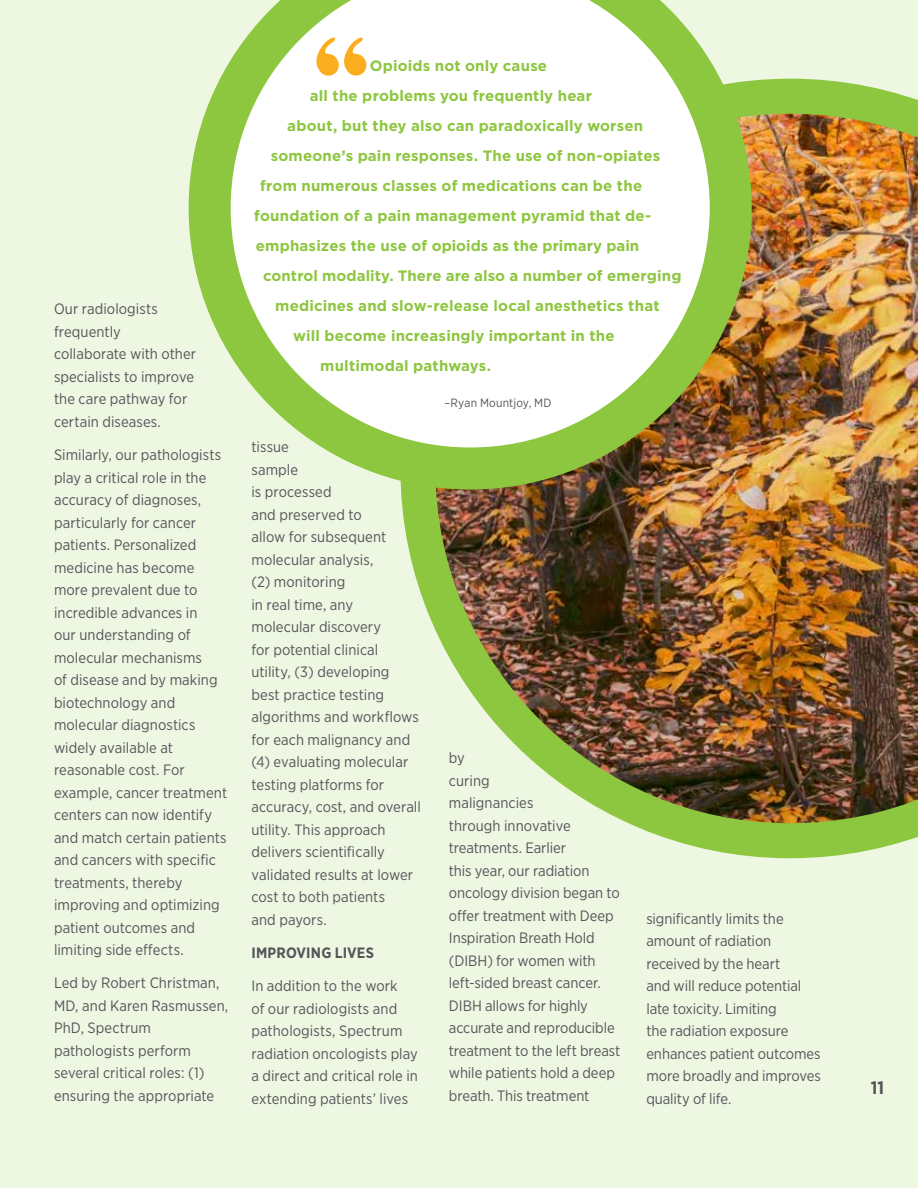
<style>
.page{position:relative;width:918px;height:1188px;background:#eef7e2}
.page>*{position:absolute;margin:0;border:0;box-sizing:border-box;transform-origin:0 0}
.t1{font:700 18px "Gotham Narrow";color:#53575a}
.t2{font:15px/22.5px "Gotham Narrow";color:#53575a}
.t3{font:700 15px "Gotham";letter-spacing:.01em;color:#8dc63f}
.t4{font:700 15px "Gotham Narrow";letter-spacing:.01em;color:#53575a}
.t5{font:12px "Gotham Narrow";letter-spacing:.015em;color:#53575a}
</style>
<div class="page">
<img style="left:401px;top:79px;width:517px;height:779px">
<svg style="left:189px;top:0;width:563px;height:490px;background:#dee7c7"></svg>
<svg style="left:316px;top:37px;width:50px;height:40px;background:#fcd690"></svg>
<p class="t2" style="left:54px;top:298px;width:144px">Our radiologists frequently collaborate with other specialists to improve the care pathway for certain diseases.</p>
<p class="t2" style="left:54px;top:443px;width:175px">Similarly, our pathologists play a critical role in the accuracy of diagnoses, particularly for cancer patients. Personalized medicine has become more prevalent due to incredible advances in<br>our understanding of molecular mechanisms<br>of disease and by making biotechnology and molecular diagnostics widely available at reasonable cost. For example, cancer treatment centers can now identify and match certain patients and cancers with specific treatments, thereby improving and optimizing patient outcomes and limiting side effects.</p>
<p class="t2" style="left:54px;top:972px;width:176px">Led by Robert Christman,<br>MD, and Karen Rasmussen,<br>PhD, Spectrum pathologists perform several critical roles: (1) ensuring the appropriate</p>
<p class="t3" style="left:370px;top:56px;width:179px">Opioids not only cause</p>
<p class="t3" style="left:310px;top:86px;width:284px">all the problems you frequently hear</p>
<p class="t3" style="left:287px;top:116px;width:357px">about, but they also can paradoxically worsen</p>
<p class="t3" style="left:271px;top:146px;width:391px">someone’s pain responses. The use of non-opiates</p>
<p class="t3" style="left:260px;top:176px;width:383px">from numerous classes of medications can be the</p>
<p class="t3" style="left:254px;top:206px;width:399px">foundation of a pain management pyramid that de-</p>
<p class="t3" style="left:256px;top:236px;width:385px">emphasizes the use of opioids as the primary pain</p>
<p class="t3" style="left:263px;top:266px;width:420px">control modality. There are also a number of emerging</p>
<p class="t3" style="left:275px;top:296px;width:386px">medicines and slow-release local anesthetics that</p>
<p class="t3" style="left:293px;top:326px;width:323px">will become increasingly important in the</p>
<p class="t3" style="left:320px;top:356px;width:172px">multimodal pathways.</p>
<p class="t5" style="left:444px;top:395px;width:109px">–Ryan Mountjoy, MD</p>
<p class="t2" style="left:251px;top:436px;width:171px">tissue<br>sample<br>is processed<br>and preserved to<br>allow for subsequent molecular analysis,<br>(2) monitoring<br>in real time, any molecular discovery<br>for potential clinical utility, (3) developing best practice testing algorithms and workflows for each malignancy and (4) evaluating molecular testing platforms for accuracy, cost, and overall utility. This approach delivers scientifically validated results at lower cost to both patients<br>and payors.</p>
<p class="t4" style="left:251px;top:943px;width:124px">IMPROVING LIVES</p>
<p class="t2" style="left:251px;top:975px;width:168px">In addition to the work<br>of our radiologists and pathologists, Spectrum radiation oncologists play a direct and critical role in extending patients’ lives</p>
<p class="t2" style="left:449px;top:747px;width:173px">by<br>curing<br>malignancies<br>through innovative treatments. Earlier<br>this year, our radiation oncology division began to offer treatment with Deep<br>Inspiration Breath Hold (DIBH) for women with left-sided breast cancer.<br>DIBH allows for highly accurate and reproducible treatment to the left breast while patients hold a deep breath. This treatment</p>
<p class="t2" style="left:646px;top:907px;width:176px">significantly limits the amount of radiation received by the heart<br>and will reduce potential late toxicity. Limiting<br>the radiation exposure enhances patient outcomes more broadly and improves quality of life.</p>
<p class="t1" style="left:871px;top:1077px;width:15px">11</p>
</div>
